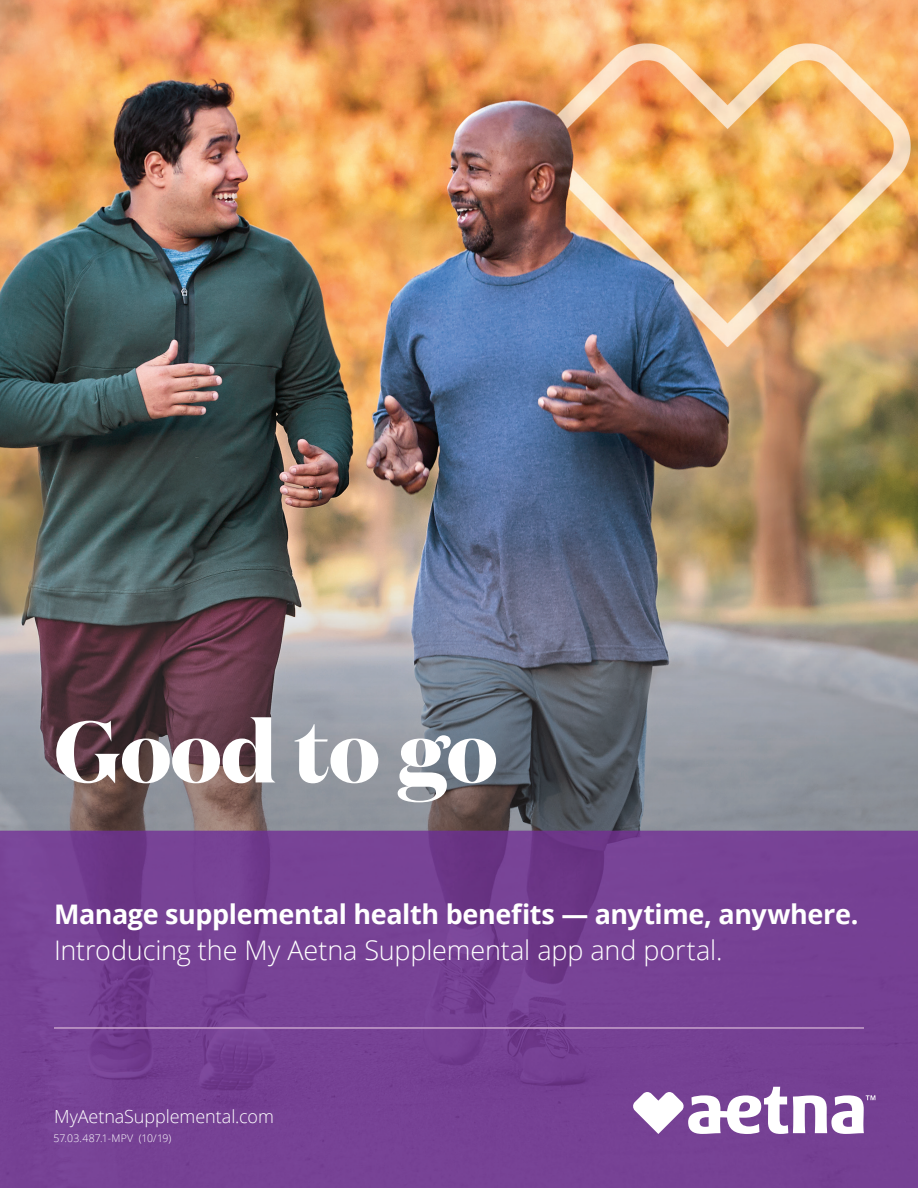
<style>
.page{position:relative;width:918px;height:1188px;background:#fff}
.page>*{position:absolute;margin:0;border:0;box-sizing:border-box;transform-origin:0 0}
.t1{font:700 87px "Domaine Display";letter-spacing:-.01em;color:#fff}
.t2{font:700 27px "Open Sans";letter-spacing:-.015em;color:#fff}
.t3{font:300 27px "Open Sans";letter-spacing:-.005em;color:#fff}
.t4{font:300 18px "Open Sans";letter-spacing:-.005em;color:#fff}
.t5{font:300 10.5px "Open Sans";letter-spacing:.01em;color:#fff}
</style>
<div class="page">
<img style="left:0;top:0;width:918px;height:1188px">
<hr style="left:54px;top:1027px;width:810px;height:2px;background:#c7a2cb">
<svg style="left:632px;top:1087px;width:243px;height:47px"></svg>
<p class="t1" style="left:54px;top:688px;width:445px">Good to go</p>
<h1 class="t2" style="left:54px;top:895px;width:806px">Manage supplemental health benefits — anytime, anywhere.</h1>
<p class="t3" style="left:54px;top:932px;width:670px">Introducing the My Aetna Supplemental app and portal.</p>
<p class="t4" style="left:54px;top:1104px;width:221px">MyAetnaSupplemental.com</p>
<p class="t5" style="left:53px;top:1131px;width:120px">57.03.487.1-MPV (10/19)</p>
</div>
